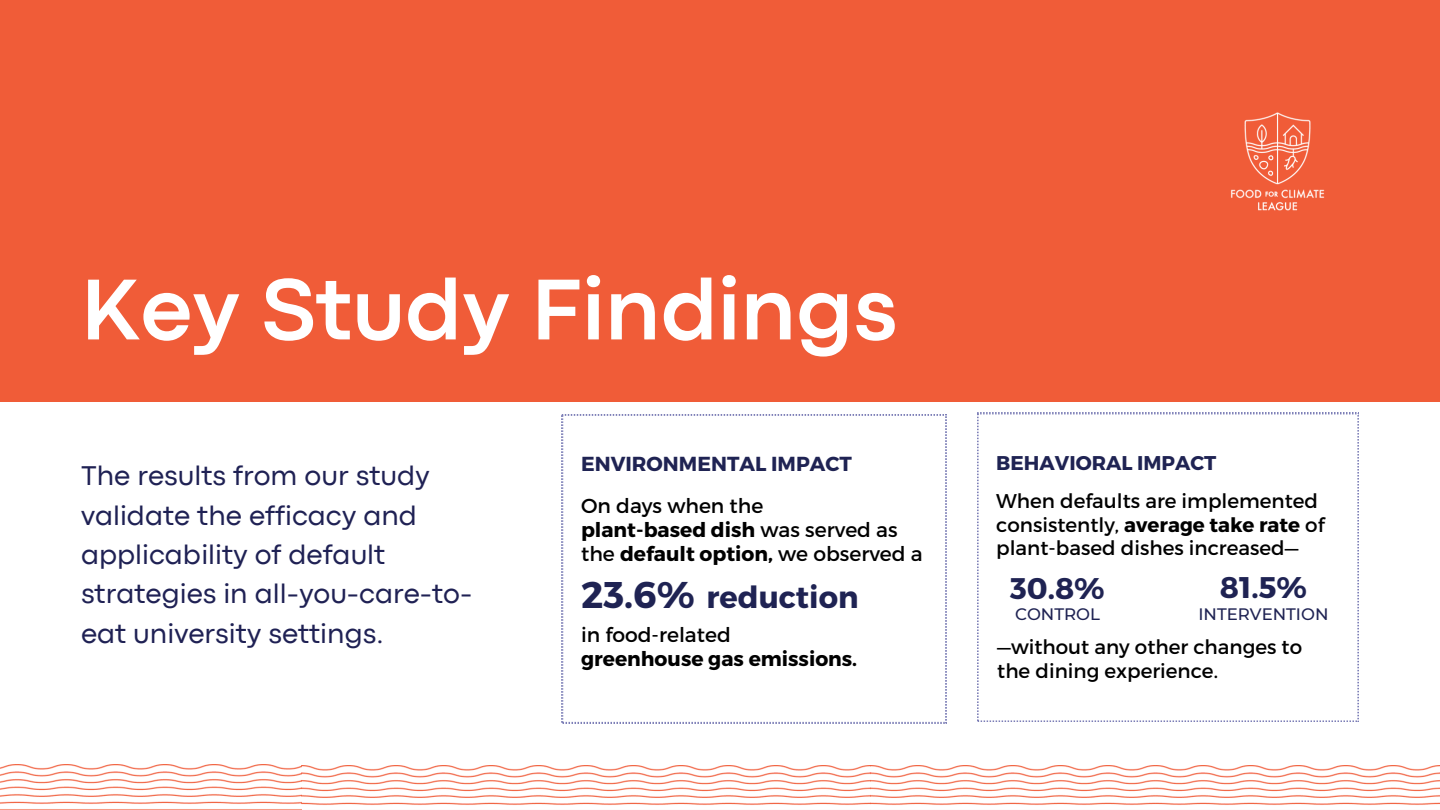
<style>
.page{position:relative;width:1440px;height:810px;background:#fff}
.page>*{position:absolute;margin:0;border:0;box-sizing:border-box;transform-origin:0 0}
.t1{font:700 90px "Codec Pro";color:#fff}
.t2{font:700 37.2px "Montserrat";color:#1f2353}
.t3{font:700 30.4px "Montserrat";color:#1f2353}
.t4{font:700 29.8px "Montserrat";color:#1f2353}
.t5{font:28.3px/39.3px "Codec Pro";color:#1f2154}
.t6{font:700 20.3px/24.1px "Montserrat";color:#000}
.t7{font:20.3px "Montserrat";color:#000}
.t8{font:700 20.3px "Montserrat";color:#1f2353}
.t9{font:19.9px/23.6px "Montserrat";color:#000}
.t10{font:700 19.9px "Montserrat";color:#1f2353}
.t11{font:500 16.6px "Montserrat";color:#1f2353}
.s1{font-weight:400}
.s2{font-weight:700}
</style>
<div class="page">
<div style="left:0;top:0;width:1440px;height:402px;background:#f05c38"></div>
<img style="left:302px;top:766px;width:1138px;height:39px">
<img style="left:0;top:764px;width:302px;height:46px">
<svg style="left:562px;top:414px;width:385px;height:309px"></svg>
<svg style="left:977px;top:413px;width:382px;height:309px"></svg>
<div style="left:1136px;top:586px;width:47px;height:6px;background:#fff"></div>
<svg style="left:1165px;top:574px;width:27px;height:30px"></svg>
<img style="left:1231px;top:112px;width:94px;height:99px">
<p class="t1" style="left:81px;top:278px;width:818px">Key Study Findings</p>
<p class="t5" style="left:81px;top:458px;width:393px">The results from our study validate the efficacy and applicability of default strategies in all-you-care-to&shy;eat university settings.</p>
<p class="t8" style="left:581px;top:450px;width:272px">ENVIRONMENTAL IMPACT</p>
<p class="t7" style="left:581px;top:493px;width:184px">On days when the</p>
<p class="t6" style="left:581px;top:517px;width:343px">plant-based dish <span class="s1">was served as the</span> default option, <span class="s1">we observed a</span></p>
<p class="t2" style="left:581px;top:571px;width:115px">23.6%</p>
<p class="t3" style="left:706px;top:578px;width:154px">reduction</p>
<p class="t7" style="left:581px;top:621px;width:151px">in food-related</p>
<p class="t6" style="left:581px;top:645px;width:278px">greenhouse gas emissions.</p>
<p class="t10" style="left:996px;top:450px;width:222px">BEHAVIORAL IMPACT</p>
<p class="t9" style="left:996px;top:489px;width:330px;line-height:23.2px">When defaults are implemented consistently, <span class="s2">average take rate</span> of</p>
<p class="t9" style="left:996px;top:535px;width:304px">plant-based dishes increased—</p>
<p class="t4" style="left:1220px;top:568px;width:88px">81.5%</p>
<p class="t4" style="left:1010px;top:569px;width:96px">30.8%</p>
<p class="t11" style="left:1015px;top:604px;width:86px">CONTROL</p>
<p class="t11" style="left:1198px;top:604px;width:132px">INTERVENTION</p>
<p class="t9" style="left:997px;top:634px;width:306px">—without any other changes to the dining experience.</p>
</div>
